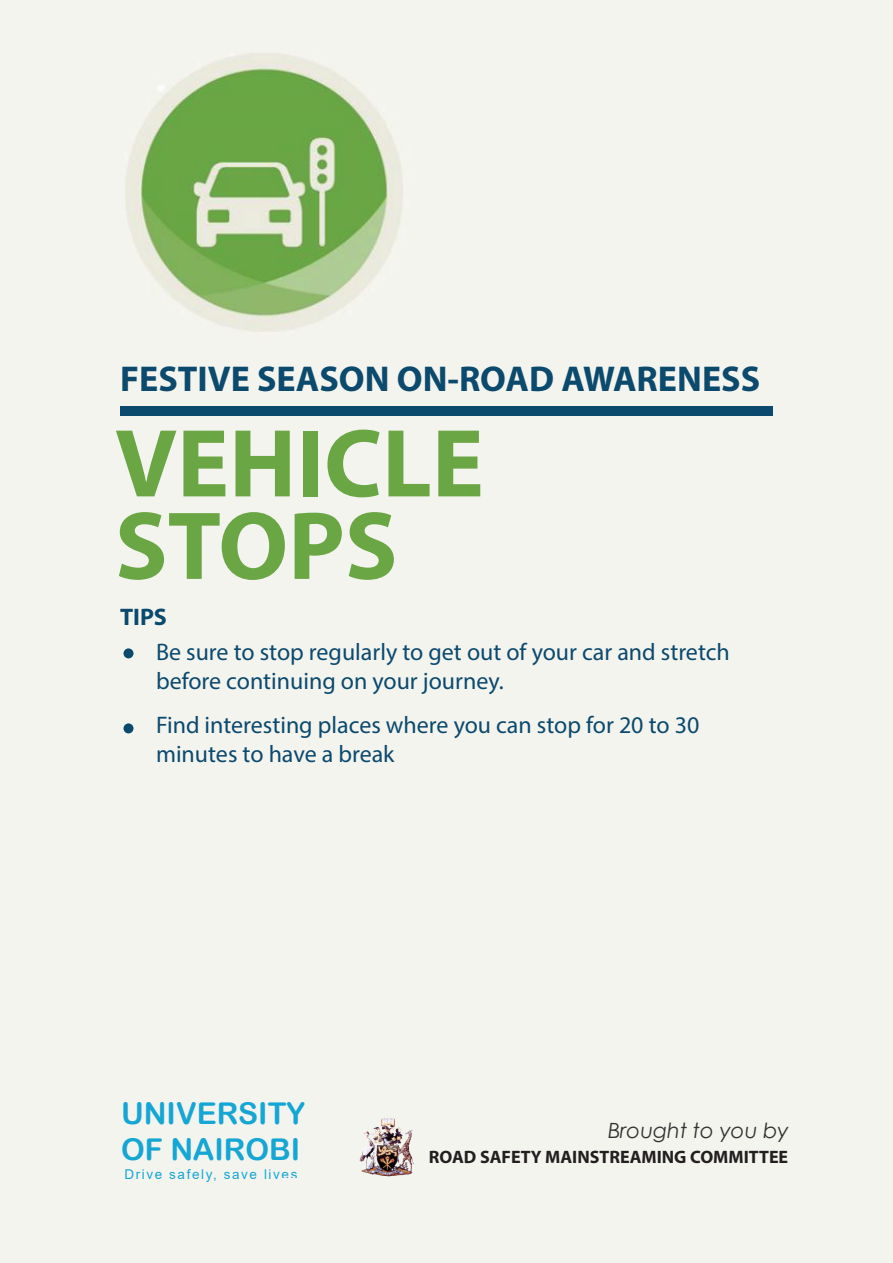
<style>
.page{position:relative;width:893px;height:1263px;background:#fff}
.page>*{position:absolute;margin:0;border:0;box-sizing:border-box;transform-origin:0 0}
.t1{font:700 97.5px/82.5px "Myriad Pro";color:#6aa643}
.t2{font:700 36px "Myriad Pro";color:#0b496d}
.t3{font:30px/36px "Arial Rounded MT Bold";color:#15a6d4}
.t4{font:24px/28.8px "Myriad Pro";color:#0b496d}
.t5{font:700 24px "Myriad Pro";color:#0b496d}
.t6{font:italic 21px "Century Gothic";color:#313232}
.t7{font:700 18px "Myriad Pro";color:#231f20}
.t8{font:13.5px "Arial";letter-spacing:.12em;color:#15a6d4}
</style>
<div class="page">
<div style="left:0;top:0;width:893px;height:1262px;background:#f4f4ef"></div>
<div style="left:120px;top:406px;width:653px;height:9px;background:#0b496d"></div>
<div style="left:123px;top:648px;width:11px;height:10px;background:#0b496d;border-radius:50%"></div>
<div style="left:123px;top:723px;width:11px;height:10px;background:#0b496d;border-radius:50%"></div>
<img style="left:125px;top:53px;width:278px;height:279px">
<img style="left:359px;top:1118px;width:55px;height:59px">
<h2 class="t2" style="left:120px;top:355px;width:641px">FESTIVE SEASON ON-ROAD AWARENESS</h2>
<h1 class="t1" style="left:115px;top:419px;width:370px">VEHICLE<br>STOPS</h1>
<p class="t5" style="left:120px;top:602px;width:48px">TIPS</p>
<p class="t4" style="left:156px;top:637px;width:575px">Be sure to stop regularly to get out of your car and stretch before continuing on your journey.</p>
<p class="t4" style="left:156px;top:711px;width:545px">Find interesting places where you can stop for 20 to 30 minutes to have a break</p>
<p class="t3" style="left:121px;top:1095px;width:186px">UNIVERSITY<br>OF NAIROBI</p>
<p class="t8" style="left:124px;top:1165px;width:174px">Drive safely, save lives</p>
<p class="t6" style="left:608px;top:1115px;width:182px">Brought to you by</p>
<p class="t7" style="left:429px;top:1145px;width:361px">ROAD SAFETY MAINSTREAMING COMMITTEE</p>
</div>
